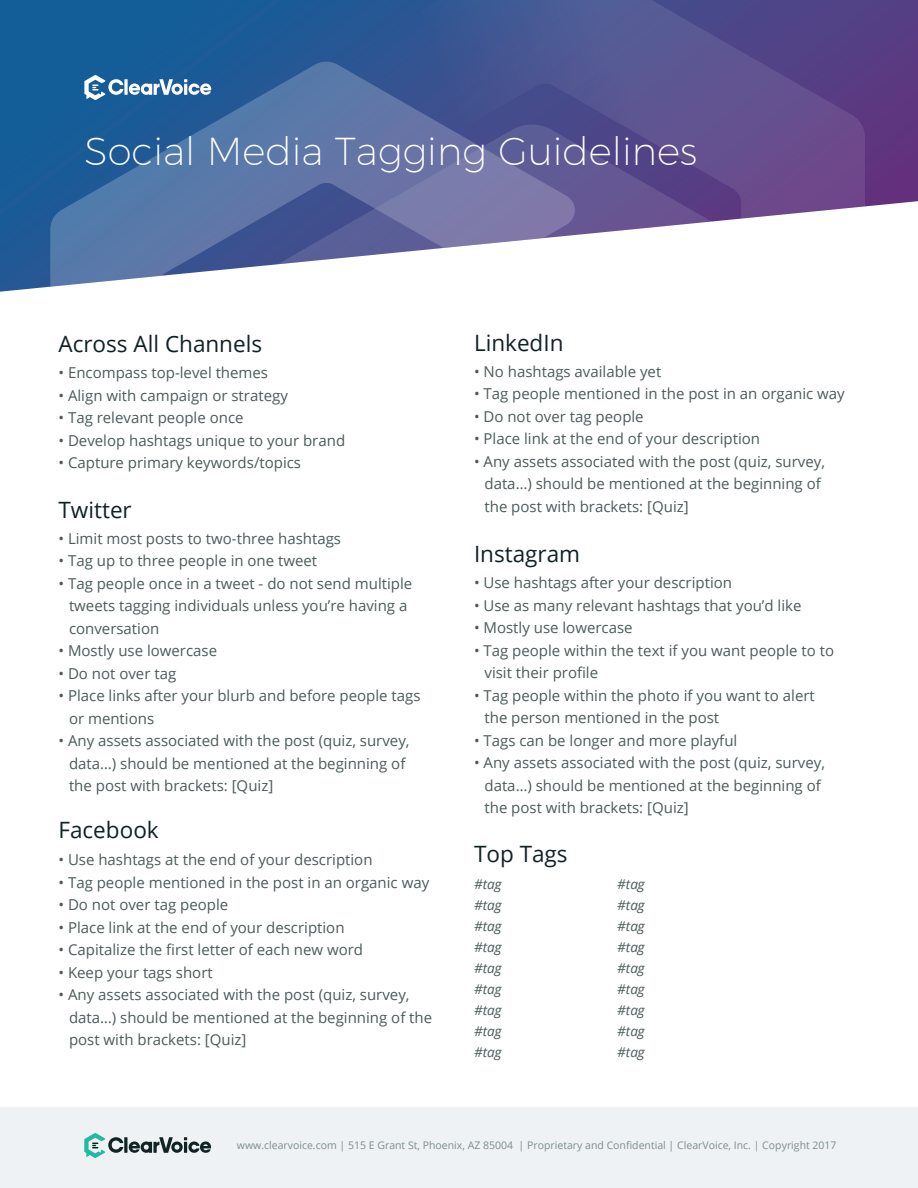
<style>
.page{position:relative;width:918px;height:1188px;background:#fff}
.page>*{position:absolute;margin:0;border:0;box-sizing:border-box;transform-origin:0 0}
.t1{font:200 39px "Montserrat";color:#fff}
.t2{font:22.5px "Open Sans";color:#112226}
.t3{font:15px/22.5px "Open Sans";color:#4d5a5b}
.t4{font:italic 13.5px/21px "Open Sans";color:#4d5a5b;text-align:justify}
.t5{font:10.5px "Open Sans";color:#7f8d8d}
</style>
<div class="page">
<div style="left:0;top:1107px;width:918px;height:81px;background:#eef2f4"></div>
<svg style="left:0;top:0;width:918px;height:292px;background:#245694"></svg>
<svg style="left:865px;top:125px;width:53px;height:167px"></svg>
<svg style="left:257px;top:0;width:608px;height:292px"></svg>
<svg style="left:50px;top:62px;width:525px;height:230px;background:#677dac"></svg>
<hr style="left:124px;top:1137px;width:3px;height:16px;background:#122326">
<svg style="left:129px;top:1137px;width:82px;height:16px"></svg>
<svg style="left:84px;top:1133px;width:39px;height:25px"></svg>
<svg style="left:84px;top:75px;width:127px;height:25px"></svg>
<h1 class="t1" style="left:84px;top:128px;width:614px">Social Media Tagging Guidelines</h1>
<h2 class="t2" style="left:58px;top:329px;width:205px">Across All Channels</h2>
<h2 class="t2" style="left:474px;top:327px;width:91px">LinkedIn</h2>
<p class="t3" style="left:58px;top:361px;width:211px">• Encompass top-level themes</p>
<p class="t3" style="left:58px;top:384px;width:231px">• Align with campaign or strategy</p>
<p class="t3" style="left:58px;top:406px;width:187px">• Tag relevant people once</p>
<p class="t3" style="left:58px;top:429px;width:288px">• Develop hashtags unique to your brand</p>
<p class="t3" style="left:58px;top:451px;width:244px">• Capture primary keywords/topics</p>
<p class="t3" style="left:474px;top:360px;width:189px">• No hashtags available yet</p>
<p class="t3" style="left:474px;top:382px;width:372px">• Tag people mentioned in the post in an organic way</p>
<p class="t3" style="left:474px;top:405px;width:171px">• Do not over tag people</p>
<p class="t3" style="left:474px;top:427px;width:288px">• Place link at the end of your description</p>
<p class="t3" style="left:484px;top:450px;width:342px;text-indent:-10px">• Any assets associated with the post (quiz, survey, data…) should be mentioned at the beginning of the post with brackets: [Quiz]</p>
<h2 class="t2" style="left:474px;top:539px;width:108px">Instagram</h2>
<p class="t3" style="left:474px;top:571px;width:260px">• Use hashtags after your description</p>
<p class="t3" style="left:474px;top:594px;width:329px">• Use as many relevant hashtags that you’d like</p>
<p class="t3" style="left:474px;top:616px;width:160px">• Mostly use lowercase</p>
<p class="t3" style="left:484px;top:639px;width:351px;text-indent:-10px">• Tag people within the text if you want people to to visit their profile</p>
<p class="t3" style="left:484px;top:684px;width:332px;text-indent:-10px">• Tag people within the photo if you want to alert the person mentioned in the post</p>
<p class="t3" style="left:474px;top:729px;width:265px">• Tags can be longer and more playful</p>
<p class="t3" style="left:484px;top:751px;width:342px;text-indent:-10px">• Any assets associated with the post (quiz, survey, data…) should be mentioned at the beginning of the post with brackets: [Quiz]</p>
<h2 class="t2" style="left:58px;top:494px;width:75px">Twitter</h2>
<p class="t3" style="left:58px;top:526px;width:284px">• Limit most posts to two-three hashtags</p>
<p class="t3" style="left:58px;top:549px;width:260px">• Tag up to three people in one tweet</p>
<p class="t3" style="left:69px;top:571px;width:345px;text-indent:-10px">• Tag people once in a tweet - do not send multiple tweets tagging individuals unless you’re having a conversation</p>
<p class="t3" style="left:58px;top:639px;width:160px">• Mostly use lowercase</p>
<p class="t3" style="left:58px;top:661px;width:119px">• Do not over tag</p>
<p class="t3" style="left:69px;top:684px;width:353px;text-indent:-10px">• Place links after your blurb and before people tags or mentions</p>
<p class="t3" style="left:69px;top:729px;width:342px;text-indent:-10px">• Any assets associated with the post (quiz, survey, data…) should be mentioned at the beginning of the post with brackets: [Quiz]</p>
<h2 class="t2" style="left:58px;top:814px;width:102px">Facebook</h2>
<p class="t3" style="left:58px;top:848px;width:316px">• Use hashtags at the end of your description</p>
<p class="t3" style="left:58px;top:871px;width:372px">• Tag people mentioned in the post in an organic way</p>
<p class="t3" style="left:58px;top:893px;width:171px">• Do not over tag people</p>
<p class="t3" style="left:58px;top:916px;width:288px">• Place link at the end of your description</p>
<p class="t3" style="left:58px;top:938px;width:306px">• Capitalize the first letter of each new word</p>
<p class="t3" style="left:58px;top:961px;width:156px">• Keep your tags short</p>
<p class="t3" style="left:69px;top:983px;width:365px;text-indent:-10px">• Any assets associated with the post (quiz, survey, data…) should be mentioned at the beginning of the post with brackets: [Quiz]</p>
<h2 class="t2" style="left:474px;top:839px;width:95px">Top Tags</h2>
<p class="t4" style="left:474px;top:873px;width:29px">#tag #tag #tag #tag #tag #tag #tag #tag #tag</p>
<p class="t4" style="left:617px;top:873px;width:29px">#tag #tag #tag #tag #tag #tag #tag #tag #tag</p>
<p class="t5" style="left:237px;top:1138px;width:601px">www.clearvoice.com | 515 E Grant St, Phoenix, AZ 85004 | Proprietary and Confidential | ClearVoice, Inc. | Copyright 2017</p>
</div>
